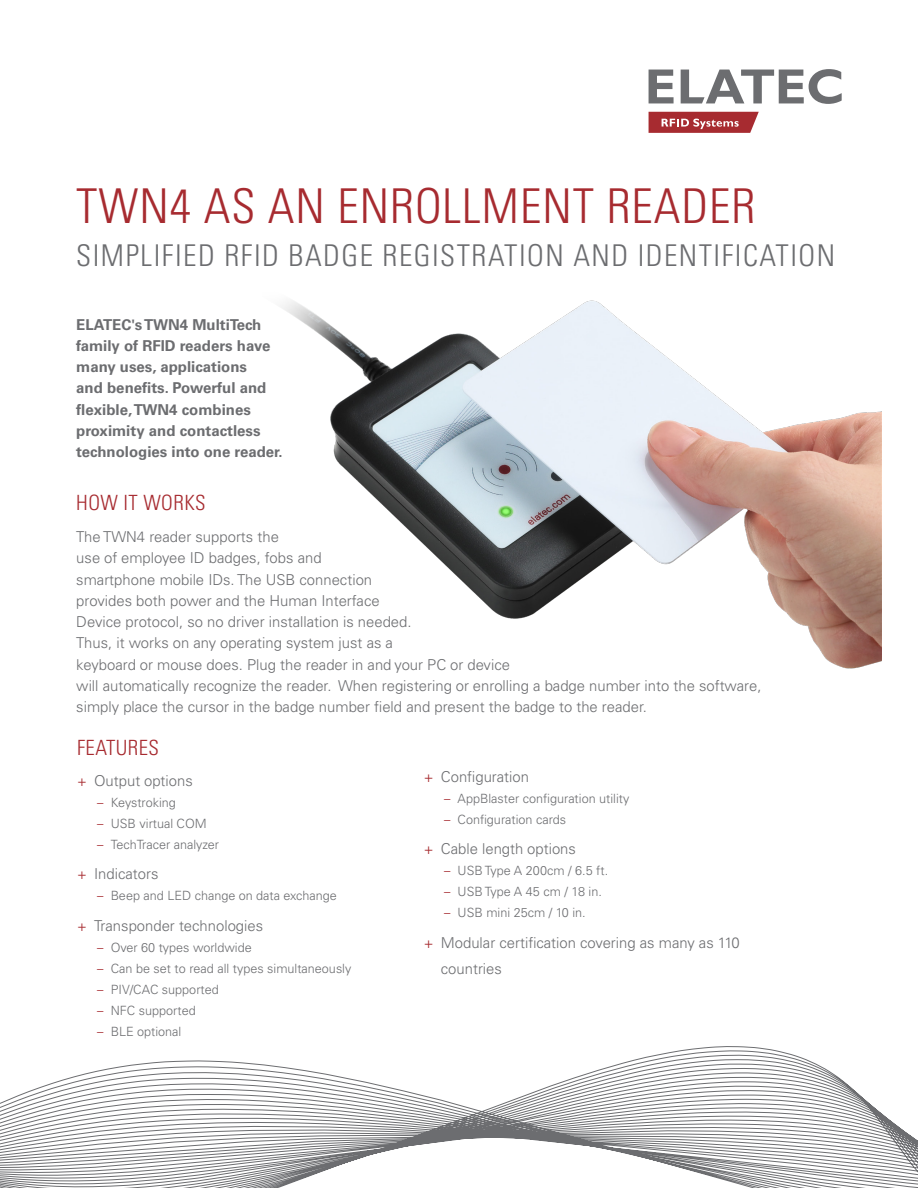
<style>
.page{position:relative;width:918px;height:1188px;background:#fff}
.page>*{position:absolute;margin:0;border:0;box-sizing:border-box;transform-origin:0 0}
.t1{font:300 condensed 48px "Univers LT Pro";letter-spacing:.02em;color:#a72b30}
.Subtitle{font:300 condensed 30px "Univers LT Pro";letter-spacing:.05em;color:#6c6d70}
.Red_Subheadline{font:300 condensed 21px "Univers LT Pro";letter-spacing:.02em;color:#a72b30}
.Copy{font:300 15px/21.3px "Univers LT Pro 45";color:#6c6d70}
.Intro{font:700 15px/21.3px "Univers LT Pro 65";color:#6c6d70}
.t2{font:300 12.75px "Univers LT Pro 45";color:#6c6d70}
.s1{color:#a72b30}
</style>
<div class="page">
<svg style="left:649px;top:70px;width:25px;height:33px"></svg>
<svg style="left:649px;top:112px;width:110px;height:21px;background:#b44c50"></svg>
<svg style="left:681px;top:69px;width:161px;height:35px"></svg>
<svg style="left:0;top:1046px;width:918px;height:142px"></svg>
<img style="left:281px;top:300px;width:600px;height:369px">
<p class="t1" style="left:76px;top:174px;width:681px">TWN4 AS AN ENROLLMENT READER</p>
<p class="Subtitle" style="left:76px;top:235px;width:760px">SIMPLIFIED RFID BADGE REGISTRATION AND IDENTIFICATION</p>
<p class="Intro" style="left:76px;top:313px;width:208px">ELATEC's TWN4 MultiTech family of RFID readers have many uses, applications<br>and benefits. Powerful and flexible, TWN4 combines proximity and contactless technologies into one reader.</p>
<p class="Red_Subheadline" style="left:76px;top:489px;width:131px">HOW IT WORKS</p>
<p class="Copy" style="left:76px;top:526px;width:687px">The TWN4 reader supports the<br>use of employee ID badges, fobs and<br>smartphone mobile IDs. The USB connection<br>provides both power and the Human Interface<br>Device protocol, so no driver installation is needed.<br>Thus, it works on any operating system just as a<br>keyboard or mouse does. Plug the reader in and your PC or device<br>will automatically recognize the reader. When registering or enrolling a badge number into the software,</p>
<p class="Copy" style="left:76px;top:696px;width:572px">simply place the cursor in the badge number field and present the badge to the reader.</p>
<p class="Red_Subheadline" style="left:77px;top:733px;width:83px">FEATURES</p>
<p class="Copy" style="left:77px;top:769px;width:117px"><span class="s1">+</span> Output options</p>
<p class="t2" style="left:97px;top:794px;width:80px"><span class="s1">–</span> Keystroking</p>
<p class="t2" style="left:97px;top:815px;width:111px"><span class="s1">–</span> USB virtual COM</p>
<p class="t2" style="left:97px;top:836px;width:123px"><span class="s1">–</span> TechTracer analyzer</p>
<p class="Copy" style="left:77px;top:863px;width:83px"><span class="s1">+</span> Indicators</p>
<p class="t2" style="left:97px;top:887px;width:241px"><span class="s1">–</span> Beep and LED change on data exchange</p>
<p class="Copy" style="left:77px;top:915px;width:188px"><span class="s1">+</span> Transponder technologies</p>
<p class="t2" style="left:97px;top:939px;width:156px"><span class="s1">–</span> Over 60 types worldwide</p>
<p class="t2" style="left:97px;top:960px;width:256px"><span class="s1">–</span> Can be set to read all types simultaneously</p>
<p class="t2" style="left:97px;top:981px;width:123px"><span class="s1">–</span> PIV/CAC supported</p>
<p class="t2" style="left:97px;top:1002px;width:100px"><span class="s1">–</span> NFC supported</p>
<p class="t2" style="left:97px;top:1023px;width:86px"><span class="s1">–</span> BLE optional</p>
<p class="Copy" style="left:424px;top:765px;width:107px"><span class="s1">+</span> Configuration</p>
<p class="t2" style="left:444px;top:790px;width:187px"><span class="s1">–</span> AppBlaster configuration utility</p>
<p class="t2" style="left:444px;top:811px;width:124px"><span class="s1">–</span> Configuration cards</p>
<p class="Copy" style="left:424px;top:838px;width:154px"><span class="s1">+</span> Cable length options</p>
<p class="t2" style="left:444px;top:862px;width:166px"><span class="s1">–</span> USB Type A 200cm / 6.5 ft.</p>
<p class="t2" style="left:444px;top:883px;width:159px"><span class="s1">–</span> USB Type A 45 cm / 18 in.</p>
<p class="t2" style="left:444px;top:904px;width:143px"><span class="s1">–</span> USB mini 25cm / 10 in.</p>
<p class="Copy" style="left:441px;top:930px;width:301px;line-height:25.5px;text-indent:-17px"><span class="s1">+</span> Modular certification covering as many as 110 countries</p>
</div>
